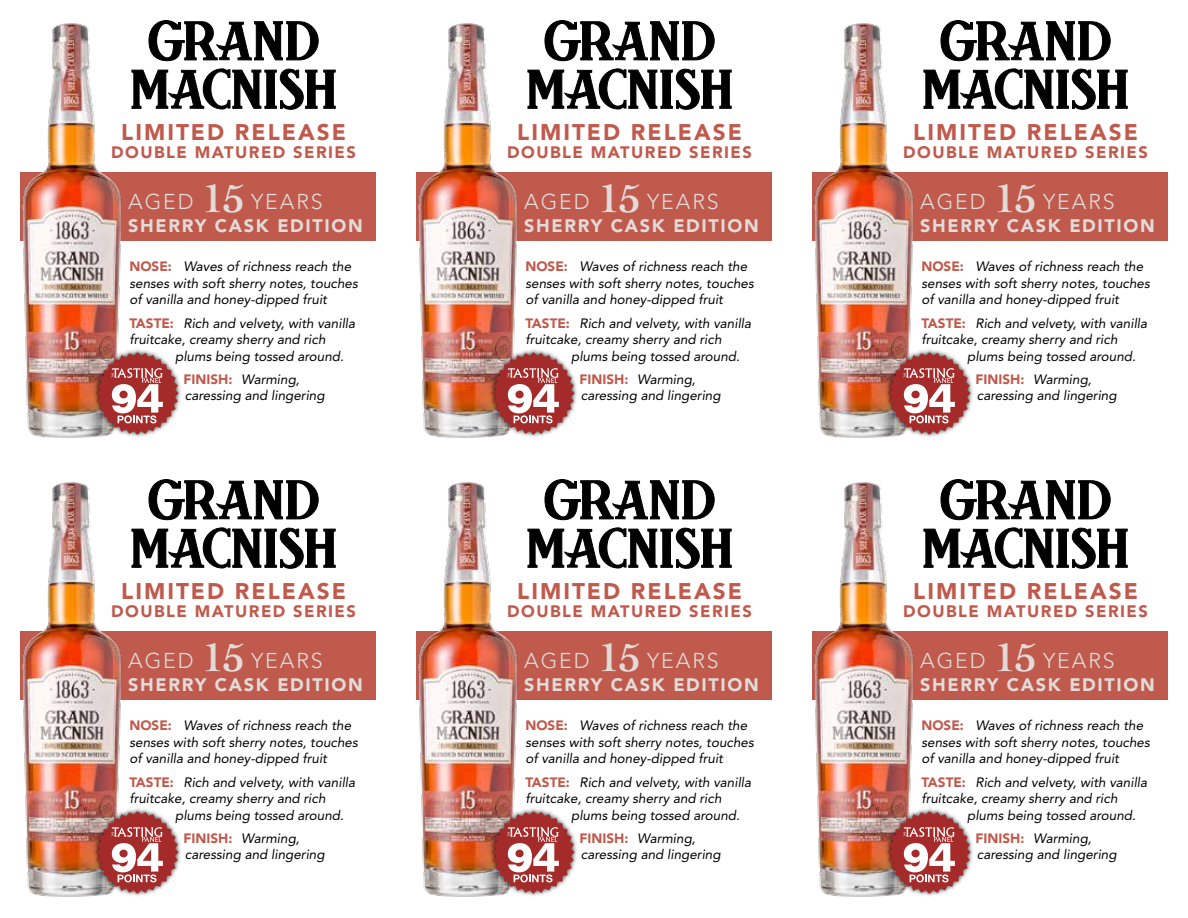
<style>
.page{position:relative;width:1188px;height:918px;background:#fff}
.page>*{position:absolute;margin:0;border:0;box-sizing:border-box;transform-origin:0 0}
.t1{font:900 22.5px "Avenir";letter-spacing:.09em;color:#c05a4d}
.t2{font:300 21.3px "Avenir";letter-spacing:.09em;color:#e2dbd8}
.t3{font:900 18px "Avenir";letter-spacing:.09em;color:#e2dbd8}
.t4{font:900 16.5px "Avenir";letter-spacing:.09em;color:#c05a4d}
.t5{font:italic 13.5px/16.5px "Avenir";color:#000}
.s1{font-family:"Cochin";font-weight:700;font-size:41.55px}
.s2{font-weight:900;font-style:normal;color:#c05a4d}
</style>
<div class="page">
<div style="left:20px;top:631px;width:356px;height:69px;background:#c05a4d"></div>
<svg style="left:149px;top:479px;width:170px;height:41px"></svg>
<svg style="left:132px;top:528px;width:204px;height:41px"></svg>
<img style="left:22px;top:482px;width:100px;height:415px">
<div style="left:92px;top:807px;width:91px;height:91px;background:#000;opacity:.75"></div>
<svg style="left:96px;top:811px;width:83px;height:83px"></svg>
<div style="left:416px;top:631px;width:356px;height:69px;background:#c05a4d"></div>
<svg style="left:545px;top:479px;width:170px;height:41px"></svg>
<svg style="left:528px;top:528px;width:204px;height:41px"></svg>
<img style="left:418px;top:482px;width:100px;height:415px">
<div style="left:488px;top:807px;width:91px;height:91px;background:#000;opacity:.75"></div>
<svg style="left:492px;top:811px;width:83px;height:83px"></svg>
<div style="left:812px;top:631px;width:356px;height:69px;background:#c05a4d"></div>
<svg style="left:941px;top:479px;width:170px;height:41px"></svg>
<svg style="left:924px;top:528px;width:204px;height:41px"></svg>
<img style="left:814px;top:482px;width:100px;height:415px">
<div style="left:884px;top:807px;width:91px;height:91px;background:#000;opacity:.75"></div>
<svg style="left:888px;top:811px;width:83px;height:83px"></svg>
<div style="left:20px;top:172px;width:356px;height:69px;background:#c05a4d"></div>
<svg style="left:149px;top:20px;width:170px;height:41px"></svg>
<svg style="left:132px;top:69px;width:204px;height:41px"></svg>
<img style="left:22px;top:23px;width:100px;height:415px">
<div style="left:92px;top:348px;width:91px;height:91px;background:#000;opacity:.75"></div>
<svg style="left:96px;top:352px;width:83px;height:83px"></svg>
<div style="left:416px;top:172px;width:356px;height:69px;background:#c05a4d"></div>
<svg style="left:545px;top:20px;width:170px;height:41px"></svg>
<svg style="left:528px;top:69px;width:204px;height:41px"></svg>
<img style="left:418px;top:23px;width:100px;height:415px">
<div style="left:488px;top:348px;width:91px;height:91px;background:#000;opacity:.75"></div>
<svg style="left:492px;top:352px;width:83px;height:83px"></svg>
<div style="left:812px;top:172px;width:356px;height:69px;background:#c05a4d"></div>
<svg style="left:941px;top:20px;width:170px;height:41px"></svg>
<svg style="left:924px;top:69px;width:204px;height:41px"></svg>
<img style="left:814px;top:23px;width:100px;height:415px">
<div style="left:884px;top:348px;width:91px;height:91px;background:#000;opacity:.75"></div>
<svg style="left:888px;top:352px;width:83px;height:83px"></svg>
<h1 class="t1" style="left:121px;top:119px;width:226px">LIMITED RELEASE</h1>
<p class="t4" style="left:111px;top:143px;width:246px">DOUBLE MATURED SERIES</p>
<h2 class="t2" style="left:128px;top:189px;width:196px">AGED <span class="s1">15</span> YEARS</h2>
<h3 class="t3" style="left:128px;top:214px;width:236px">SHERRY CASK EDITION</h3>
<p class="t5" style="left:129px;top:259px;width:230px"><span class="s2">NOSE:</span> Waves of richness reach the senses with soft sherry notes, touches of vanilla and honey-dipped fruit</p>
<p class="t5" style="left:129px;top:315px;width:227px"><span class="s2">TASTE:</span> Rich and velvety, with vanilla fruitcake, creamy sherry and rich</p>
<p class="t5" style="left:183px;top:344px;width:162px;line-height:23.2px;text-indent:-8px">plums being tossed around.<br><span class="s2">FINISH:</span> Warming,</p>
<p class="t5" style="left:185px;top:387px;width:141px">caressing and lingering</p>
<h1 class="t1" style="left:121px;top:578px;width:226px">LIMITED RELEASE</h1>
<p class="t4" style="left:111px;top:602px;width:246px">DOUBLE MATURED SERIES</p>
<h2 class="t2" style="left:128px;top:648px;width:196px">AGED <span class="s1">15</span> YEARS</h2>
<h3 class="t3" style="left:128px;top:673px;width:236px">SHERRY CASK EDITION</h3>
<p class="t5" style="left:129px;top:718px;width:230px"><span class="s2">NOSE:</span> Waves of richness reach the senses with soft sherry notes, touches of vanilla and honey-dipped fruit</p>
<p class="t5" style="left:129px;top:774px;width:227px"><span class="s2">TASTE:</span> Rich and velvety, with vanilla fruitcake, creamy sherry and rich</p>
<p class="t5" style="left:183px;top:803px;width:162px;line-height:23.2px;text-indent:-8px">plums being tossed around.<br><span class="s2">FINISH:</span> Warming,</p>
<p class="t5" style="left:185px;top:846px;width:141px">caressing and lingering</p>
<h1 class="t1" style="left:517px;top:119px;width:226px">LIMITED RELEASE</h1>
<p class="t4" style="left:507px;top:143px;width:246px">DOUBLE MATURED SERIES</p>
<h2 class="t2" style="left:524px;top:189px;width:196px">AGED <span class="s1">15</span> YEARS</h2>
<h3 class="t3" style="left:524px;top:214px;width:236px">SHERRY CASK EDITION</h3>
<p class="t5" style="left:525px;top:259px;width:230px"><span class="s2">NOSE:</span> Waves of richness reach the senses with soft sherry notes, touches of vanilla and honey-dipped fruit</p>
<p class="t5" style="left:525px;top:315px;width:227px"><span class="s2">TASTE:</span> Rich and velvety, with vanilla fruitcake, creamy sherry and rich</p>
<p class="t5" style="left:579px;top:344px;width:162px;line-height:23.2px;text-indent:-8px">plums being tossed around.<br><span class="s2">FINISH:</span> Warming,</p>
<p class="t5" style="left:581px;top:387px;width:141px">caressing and lingering</p>
<h1 class="t1" style="left:517px;top:578px;width:226px">LIMITED RELEASE</h1>
<p class="t4" style="left:507px;top:602px;width:246px">DOUBLE MATURED SERIES</p>
<h2 class="t2" style="left:524px;top:648px;width:196px">AGED <span class="s1">15</span> YEARS</h2>
<h3 class="t3" style="left:524px;top:673px;width:236px">SHERRY CASK EDITION</h3>
<p class="t5" style="left:525px;top:718px;width:230px"><span class="s2">NOSE:</span> Waves of richness reach the senses with soft sherry notes, touches of vanilla and honey-dipped fruit</p>
<p class="t5" style="left:525px;top:774px;width:227px"><span class="s2">TASTE:</span> Rich and velvety, with vanilla fruitcake, creamy sherry and rich</p>
<p class="t5" style="left:579px;top:803px;width:162px;line-height:23.2px;text-indent:-8px">plums being tossed around.<br><span class="s2">FINISH:</span> Warming,</p>
<p class="t5" style="left:581px;top:846px;width:141px">caressing and lingering</p>
<h1 class="t1" style="left:913px;top:119px;width:226px">LIMITED RELEASE</h1>
<p class="t4" style="left:903px;top:143px;width:246px">DOUBLE MATURED SERIES</p>
<h2 class="t2" style="left:920px;top:189px;width:196px">AGED <span class="s1">15</span> YEARS</h2>
<h3 class="t3" style="left:920px;top:214px;width:236px">SHERRY CASK EDITION</h3>
<p class="t5" style="left:921px;top:259px;width:230px"><span class="s2">NOSE:</span> Waves of richness reach the senses with soft sherry notes, touches of vanilla and honey-dipped fruit</p>
<p class="t5" style="left:921px;top:315px;width:227px"><span class="s2">TASTE:</span> Rich and velvety, with vanilla fruitcake, creamy sherry and rich</p>
<p class="t5" style="left:975px;top:344px;width:162px;line-height:23.2px;text-indent:-8px">plums being tossed around.<br><span class="s2">FINISH:</span> Warming,</p>
<p class="t5" style="left:977px;top:387px;width:141px">caressing and lingering</p>
<h1 class="t1" style="left:913px;top:578px;width:226px">LIMITED RELEASE</h1>
<p class="t4" style="left:903px;top:602px;width:246px">DOUBLE MATURED SERIES</p>
<h2 class="t2" style="left:920px;top:648px;width:196px">AGED <span class="s1">15</span> YEARS</h2>
<h3 class="t3" style="left:920px;top:673px;width:236px">SHERRY CASK EDITION</h3>
<p class="t5" style="left:921px;top:718px;width:230px"><span class="s2">NOSE:</span> Waves of richness reach the senses with soft sherry notes, touches of vanilla and honey-dipped fruit</p>
<p class="t5" style="left:921px;top:774px;width:227px"><span class="s2">TASTE:</span> Rich and velvety, with vanilla fruitcake, creamy sherry and rich</p>
<p class="t5" style="left:975px;top:803px;width:162px;line-height:23.2px;text-indent:-8px">plums being tossed around.<br><span class="s2">FINISH:</span> Warming,</p>
<p class="t5" style="left:977px;top:846px;width:141px">caressing and lingering</p>
</div>
